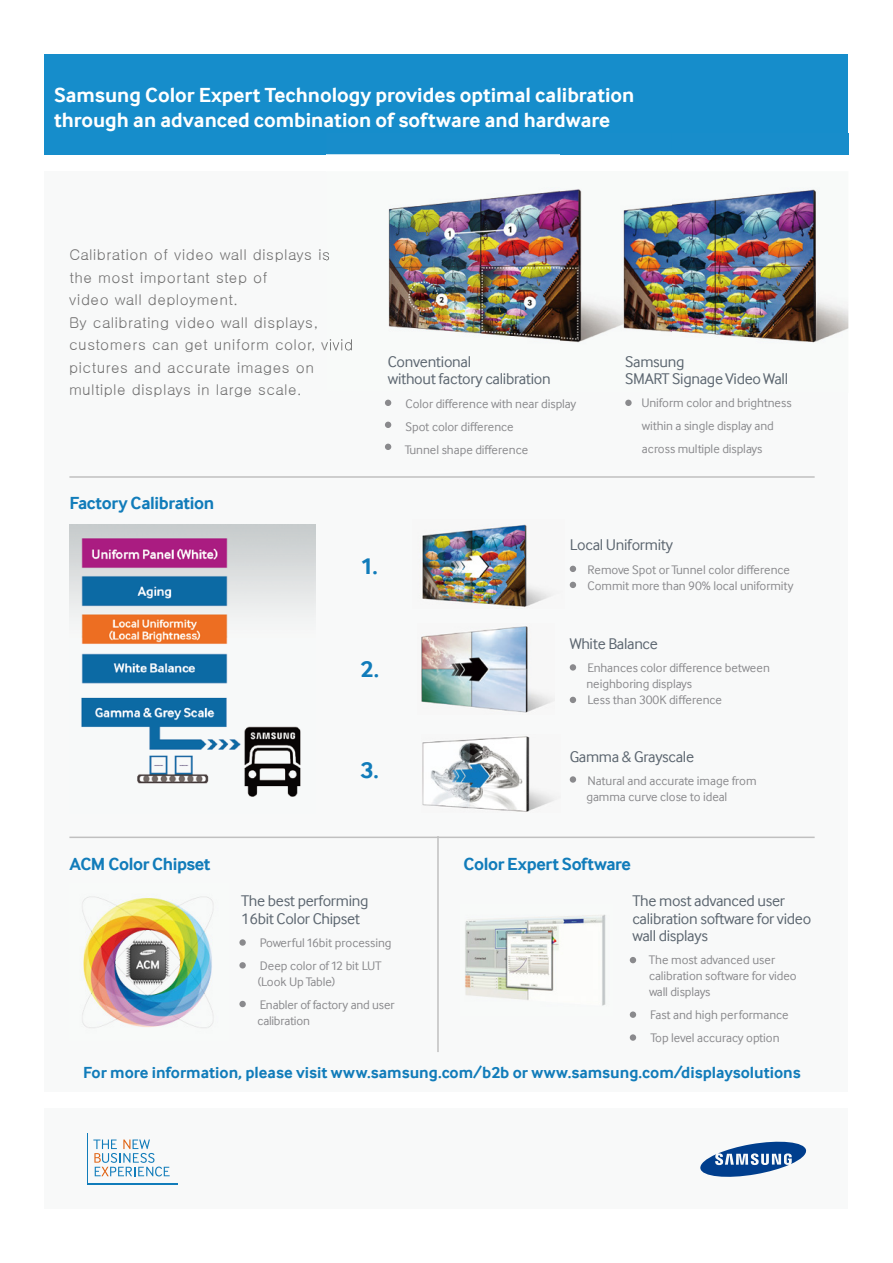
<style>
.page{position:relative;width:893px;height:1263px;background:#fff}
.page>*{position:absolute;margin:0;border:0;box-sizing:border-box;transform-origin:0 0}
.t1{font:700 23.85px "Samsung Inter Face";color:#117cba}
.t2{font:700 21px/25.2px "Samsung Inter Face";color:#fff}
.t3{font:700 18px "Samsung Inter Face";letter-spacing:-.02em;color:#117cba}
.t4{font:700 16.5px "Samsung Inter Face";color:#117cba}
.t5{font:15.9px/17.5px "Samsung Inter Face";letter-spacing:-.02em;color:#5c6670}
.t6{font:15px/22.5px "Helvetica Neue";letter-spacing:.025em;color:#727171}
.t7{font:12.75px/23.1px "Samsung Inter Face";color:#8a8a8d}
.t8{font:12.75px "Samsung Inter Face";letter-spacing:-.02em;color:#8a8a8d}
</style>
<div class="page">
<div style="left:45px;top:1109px;width:803px;height:100px;background:#f8f9f9"></div>
<svg style="left:700px;top:1141px;width:107px;height:36px"></svg>
<div style="left:45px;top:54px;width:803px;height:100px;background:#168dcb"></div>
<div style="left:45px;top:171px;width:803px;height:921px;background:#f8f9f9"></div>
<svg style="left:93px;top:1139px;width:77px;height:37px"></svg>
<hr style="left:87px;top:1133px;width:1px;height:51px;background:#117cba">
<hr style="left:87px;top:1183px;width:90px;height:1px;background:#117cba">
<img style="left:326px;top:154px;width:234px;height:197px">
<svg style="left:326px;top:252px;width:4px;height:8px"></svg>
<svg style="left:326px;top:339px;width:27px;height:11px"></svg>
<img style="left:672px;top:154px;width:176px;height:1px">
<img style="left:672px;top:189px;width:176px;height:154px">
<img style="left:560px;top:154px;width:112px;height:189px">
<hr style="left:69px;top:476px;width:746px;height:2px;background:#c0c0c0">
<hr style="left:69px;top:836px;width:746px;height:2px;background:#c0c0c0">
<img style="left:69px;top:525px;width:246px;height:272px">
<img style="left:422px;top:524px;width:129px;height:85px">
<img style="left:421px;top:626px;width:132px;height:87px">
<img style="left:422px;top:736px;width:132px;height:76px">
<img style="left:82px;top:896px;width:131px;height:132px">
<hr style="left:437px;top:836px;width:2px;height:216px;background:#c0c0c0">
<img style="left:465px;top:914px;width:141px;height:92px">
<svg style="left:385px;top:400px;width:6px;height:6px"></svg>
<svg style="left:385px;top:422px;width:6px;height:6px"></svg>
<svg style="left:385px;top:444px;width:6px;height:6px"></svg>
<svg style="left:570px;top:566px;width:6px;height:6px"></svg>
<svg style="left:570px;top:582px;width:6px;height:6px"></svg>
<div style="left:570px;top:664px;width:6px;height:7px;background:#8a8a8d;border-radius:50%"></div>
<svg style="left:570px;top:697px;width:6px;height:6px"></svg>
<div style="left:570px;top:776px;width:6px;height:7px;background:#8a8a8d;border-radius:50%"></div>
<svg style="left:630px;top:957px;width:6px;height:6px"></svg>
<div style="left:630px;top:1011px;width:6px;height:7px;background:#8a8a8d;border-radius:50%"></div>
<div style="left:630px;top:1034px;width:6px;height:7px;background:#8a8a8d;border-radius:50%"></div>
<div style="left:239px;top:1001px;width:7px;height:6px;background:#8a8a8d;border-radius:50%"></div>
<div style="left:239px;top:962px;width:7px;height:6px;background:#8a8a8d;border-radius:50%"></div>
<div style="left:239px;top:939px;width:7px;height:7px;background:#8a8a8d;border-radius:50%"></div>
<div style="left:625px;top:400px;width:7px;height:6px;background:#8a8a8d;border-radius:50%"></div>
<h2 class="t2" style="left:54px;top:82px;width:582px">Samsung Color Expert Technology provides optimal calibration through an advanced combination of software and hardware</h2>
<p class="t6" style="left:69px;top:244px;width:286px">Calibration of video wall displays is the most important step of<br>video wall deployment.<br>By calibrating video wall displays, customers can get uniform color, vivid pictures and accurate images on multiple displays in large scale.</p>
<p class="t5" style="left:388px;top:353px;width:164px">Conventional<br>without factory calibration</p>
<p class="t7" style="left:405px;top:392px;width:173px">Color difference with near display<br>Spot color difference<br>Tunnel shape difference</p>
<p class="t5" style="left:625px;top:352px;width:164px">Samsung<br>SMART SignageVideoWall</p>
<p class="t7" style="left:641px;top:391px;width:152px">Uniform color and brightness within a single display and across multiple displays</p>
<h3 class="t3" style="left:69px;top:493px;width:146px">Factory Calibration</h3>
<h1 class="t1" style="left:361px;top:551px;width:19px">1.</h1>
<p class="t5" style="left:570px;top:536px;width:105px">Local Uniformity</p>
<p class="t7" style="left:587px;top:561px;width:208px;line-height:16.2px">Remove Spot or Tunnel color difference<br>Commit more than 90% local uniformity</p>
<h1 class="t1" style="left:361px;top:654px;width:20px">2.</h1>
<p class="t5" style="left:570px;top:635px;width:90px">White Balance</p>
<p class="t7" style="left:586px;top:660px;width:185px;line-height:16px">Enhances color difference between neighboring displays<br>Less than 300K difference</p>
<h1 class="t1" style="left:361px;top:756px;width:20px">3.</h1>
<p class="t5" style="left:570px;top:748px;width:126px">Gamma &amp; Grayscale</p>
<p class="t7" style="left:586px;top:773px;width:172px;line-height:15.9px">Natural and accurate image from gamma curve close to ideal</p>
<h3 class="t3" style="left:69px;top:853px;width:143px">ACM Color Chipset</h3>
<h3 class="t3" style="left:463px;top:853px;width:169px">Color Expert Software</h3>
<p class="t5" style="left:241px;top:892px;width:129px">The best performing<br>16bit Color Chipset</p>
<p class="t7" style="left:260px;top:931px;width:133px">Powerful16bit processing<br>Deep color of12 bit LUT</p>
<p class="t7" style="left:258px;top:970px;width:138px">(Look Up Table)<br>Enabler of factory and user</p>
<p class="t8" style="left:257px;top:1013px;width:54px">calibration</p>
<p class="t5" style="left:632px;top:892px;width:180px">The most advanced user calibration software for video wall displays</p>
<p class="t7" style="left:649px;top:952px;width:149px;line-height:15.9px">The most advanced user calibration software for video wall displays</p>
<p class="t7" style="left:650px;top:1003px;width:140px">Fast and high performance<br>Top level accuracy option</p>
<p class="t4" style="left:83px;top:1063px;width:719px">For more information, please visit www.samsung.com/b2b or www.samsung.com/displaysolutions</p>
</div>
